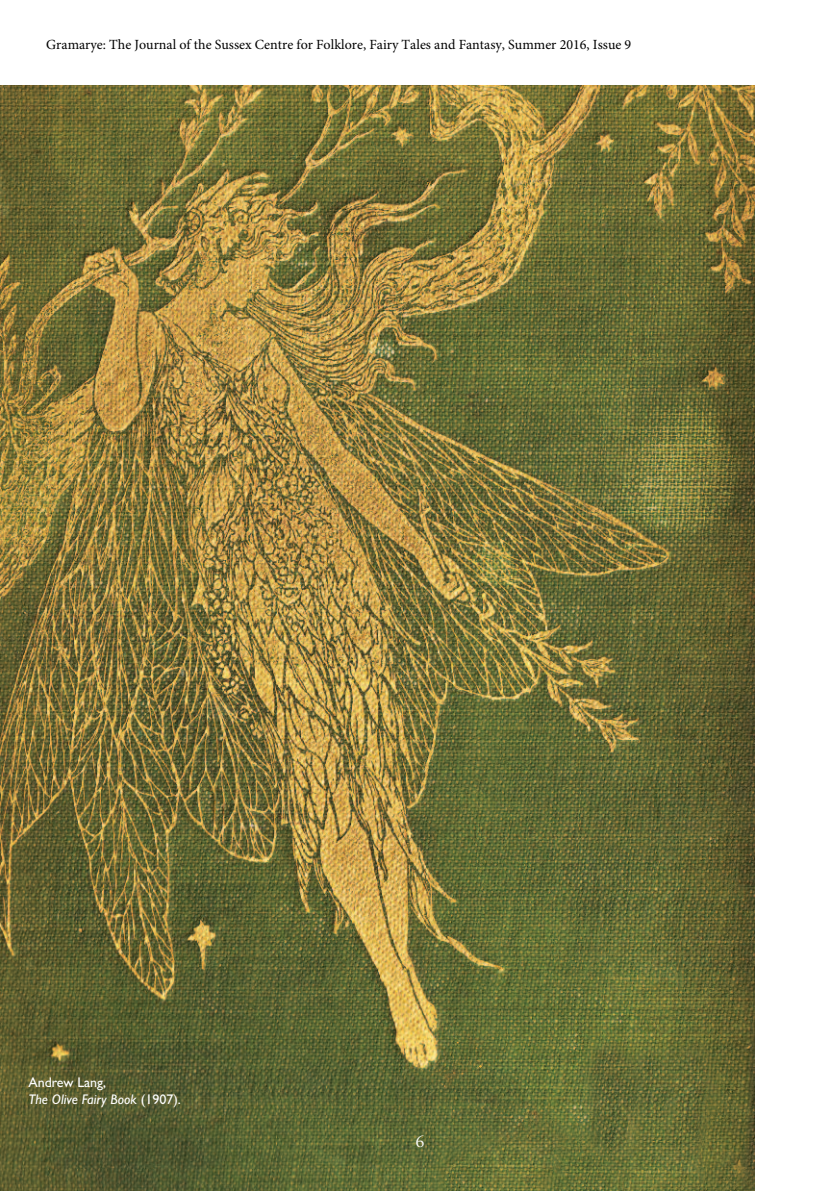
<style>
.page{position:relative;width:840px;height:1191px;background:#fff}
.page>*{position:absolute;margin:0;border:0;box-sizing:border-box;transform-origin:0 0}
.t1{font:20px "Perpetua";color:#fff}
.t2{font:14px "Minion Pro";color:#000}
.t3{font:500 14px/16.8px "Gill Sans MT Std";color:#fff}
.s1{font-style:italic}
</style>
<div class="page">
<img style="left:0;top:85px;width:754px;height:1106px">
<p class="t2" style="left:46px;top:36px;width:586px">Gramarye: The Journal of the Sussex Centre for Folklore, Fairy Tales and Fantasy, Summer 2016, Issue 9</p>
<p class="t3" style="left:28px;top:1075px;width:154px">Andrew Lang,<br><span class="s1">The Olive Fairy Book</span> (1907).</p>
<h1 class="t1" style="left:415px;top:1128px;width:11px">6</h1>
</div>
